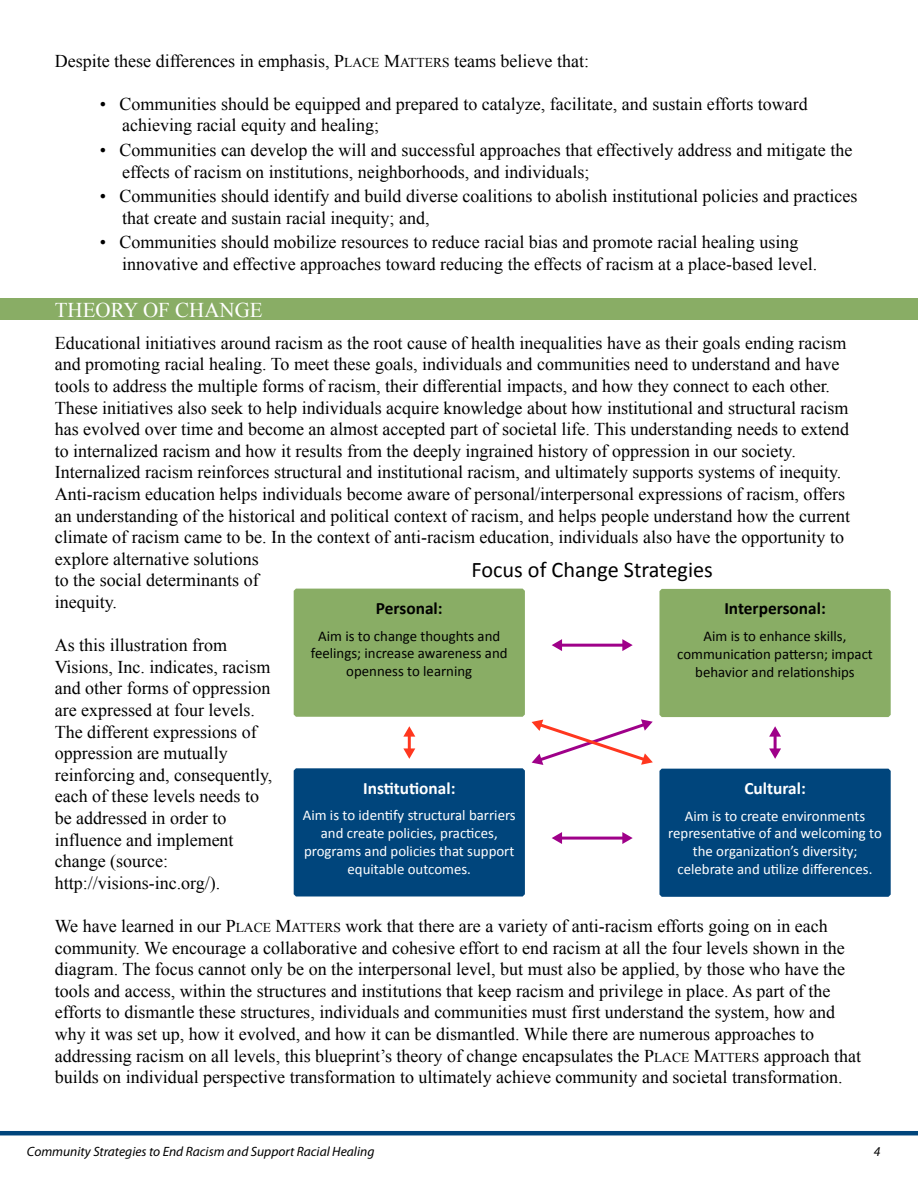
<style>
.page{position:relative;width:918px;height:1188px;background:#fff}
.page>*{position:absolute;margin:0;border:0;box-sizing:border-box;transform-origin:0 0}
.t1{font:22.2px "Calibri";color:#000}
.t2{font:21px "Times New Roman";color:#fff}
.t3{font:18px/21.6px "Times New Roman";color:#000}
.t4{font:700 17.25px "Calibri";color:#fff}
.t5{font:700 17.25px "Calibri";color:#000}
.t6{font:14.85px/17.9px "Calibri";color:#fff;text-align:center}
.t7{font:14.85px/17.9px "Calibri";color:#000;text-align:center}
.t8{font:italic 13.5px "Myriad Pro";color:#000}
.s1{font-size:13.5px}
</style>
<div class="page">
<div style="left:0;top:298px;width:918px;height:22px;background:#89ad65"></div>
<hr style="left:0;top:1131px;width:918px;height:4px;background:#00457c">
<div style="left:294px;top:768px;width:231px;height:128px;background:#00457c;border:4px solid #00457c"></div>
<div style="left:294px;top:589px;width:231px;height:128px;background:#89ad65;border:4px solid #89ad65"></div>
<div style="left:659px;top:769px;width:232px;height:128px;background:#00457c;border:4px solid #00457c"></div>
<div style="left:659px;top:589px;width:232px;height:128px;background:#89ad65"></div>
<hr style="left:408px;top:735px;width:3px;height:15px;background:#ff371f">
<svg style="left:403px;top:726px;width:12px;height:11px"></svg>
<svg style="left:403px;top:748px;width:12px;height:11px"></svg>
<hr style="left:774px;top:735px;width:3px;height:15px;background:#9f0089">
<svg style="left:769px;top:726px;width:12px;height:11px"></svg>
<svg style="left:769px;top:748px;width:12px;height:11px"></svg>
<hr style="left:560px;top:644px;width:64px;height:3px;background:#9f0089">
<svg style="left:552px;top:639px;width:10px;height:12px"></svg>
<svg style="left:622px;top:639px;width:11px;height:12px"></svg>
<hr style="left:560px;top:837px;width:64px;height:3px;background:#9f0089">
<svg style="left:552px;top:832px;width:10px;height:12px"></svg>
<svg style="left:622px;top:832px;width:11px;height:12px"></svg>
<svg style="left:532px;top:719px;width:121px;height:46px"></svg>
<p class="t3" style="left:55px;top:49px;width:536px">Despite these differences in emphasis, P<span class="s1">LACE</span> M<span class="s1">ATTERS</span> teams believe that:</p>
<p class="t3" style="left:122px;top:93px;width:687px;text-indent:-22px">• Communities should be equipped and prepared to catalyze, facilitate, and sustain efforts toward achieving racial equity and healing;</p>
<p class="t3" style="left:122px;top:139px;width:732px;text-indent:-22px">• Communities can develop the will and successful approaches that effectively address and mitigate the effects of racism on institutions, neighborhoods, and individuals;</p>
<p class="t3" style="left:122px;top:185px;width:737px;text-indent:-22px">• Communities should identify and build diverse coalitions to abolish institutional policies and practices that create and sustain racial inequity; and,</p>
<p class="t3" style="left:122px;top:231px;width:697px;text-indent:-22px">• Communities should mobilize resources to reduce racial bias and promote racial healing using innovative and effective approaches toward reducing the effects of racism at a place-based level.</p>
<p class="t2" style="left:55px;top:296px;width:210px">THEORY OF CHANGE</p>
<p class="t3" style="left:55px;top:332px;width:797px">Educational initiatives around racism as the root cause of health inequalities have as their goals ending racism and promoting racial healing. To meet these goals, individuals and communities need to understand and have tools to address the multiple forms of racism, their differential impacts, and how they connect to each other.<br>These initiatives also seek to help individuals acquire knowledge about how institutional and structural racism has evolved over time and become an almost accepted part of societal life. This understanding needs to extend to internalized racism and how it results from the deeply ingrained history of oppression in our society.<br>Internalized racism reinforces structural and institutional racism, and ultimately supports systems of inequity.<br>Anti-racism education helps individuals become aware of personal/interpersonal expressions of racism, offers an understanding of the historical and political context of racism, and helps people understand how the current climate of racism came to be. In the context of anti-racism education, individuals also have the opportunity to explore alternative solutions<br>to the social determinants of<br>inequity.</p>
<p class="t3" style="left:55px;top:634px;width:219px">As this illustration from<br>Visions, Inc. indicates, racism and other forms of oppression are expressed at four levels.<br>The different expressions of oppression are mutually reinforcing and, consequently, each of these levels needs to be addressed in order to influence and implement change (source: http://visions-inc.org/).</p>
<p class="t3" style="left:55px;top:915px;width:808px">We have learned in our P<span class="s1">LACE</span> M<span class="s1">ATTERS</span> work that there are a variety of anti-racism efforts going on in each community. We encourage a collaborative and cohesive effort to end racism at all the four levels shown in the diagram. The focus cannot only be on the interpersonal level, but must also be applied, by those who have the tools and access, within the structures and institutions that keep racism and privilege in place. As part of the efforts to dismantle these structures, individuals and communities must first understand the system, how and why it was set up, how it evolved, and how it can be dismantled. While there are numerous approaches to addressing racism on all levels, this blueprint’s theory of change encapsulates the P<span class="s1">LACE</span> M<span class="s1">ATTERS</span> approach that builds on individual perspective transformation to ultimately achieve community and societal transformation.</p>
<p class="t1" style="left:471px;top:555px;width:243px">Focus of Change Strategies</p>
<p class="t5" style="left:376px;top:597px;width:68px">Personal:</p>
<p class="t7" style="left:311px;top:627px;width:198px">Aim is to change thoughts and feelings; increase awareness and openness to learning</p>
<p class="t5" style="left:724px;top:598px;width:103px">Interpersonal:</p>
<p class="t7" style="left:677px;top:627px;width:197px">Aim is to enhance skills, communication pattersn; impact behavior and relationships</p>
<p class="t4" style="left:363px;top:777px;width:94px">Institutional:</p>
<p class="t6" style="left:303px;top:807px;width:215px">Aim is to identify structural barriers and create policies, practices, programs and policies that support equitable outcomes.</p>
<p class="t4" style="left:744px;top:777px;width:63px">Cultural:</p>
<p class="t6" style="left:668px;top:807px;width:215px">Aim is to create environments representative of and welcoming to the organization’s diversity; celebrate and utilize differences.</p>
<p class="t8" style="left:27px;top:1143px;width:349px">Community Strategies to End Racism and Support Racial Healing</p>
<p class="t8" style="left:874px;top:1143px;width:8px">4</p>
</div>
